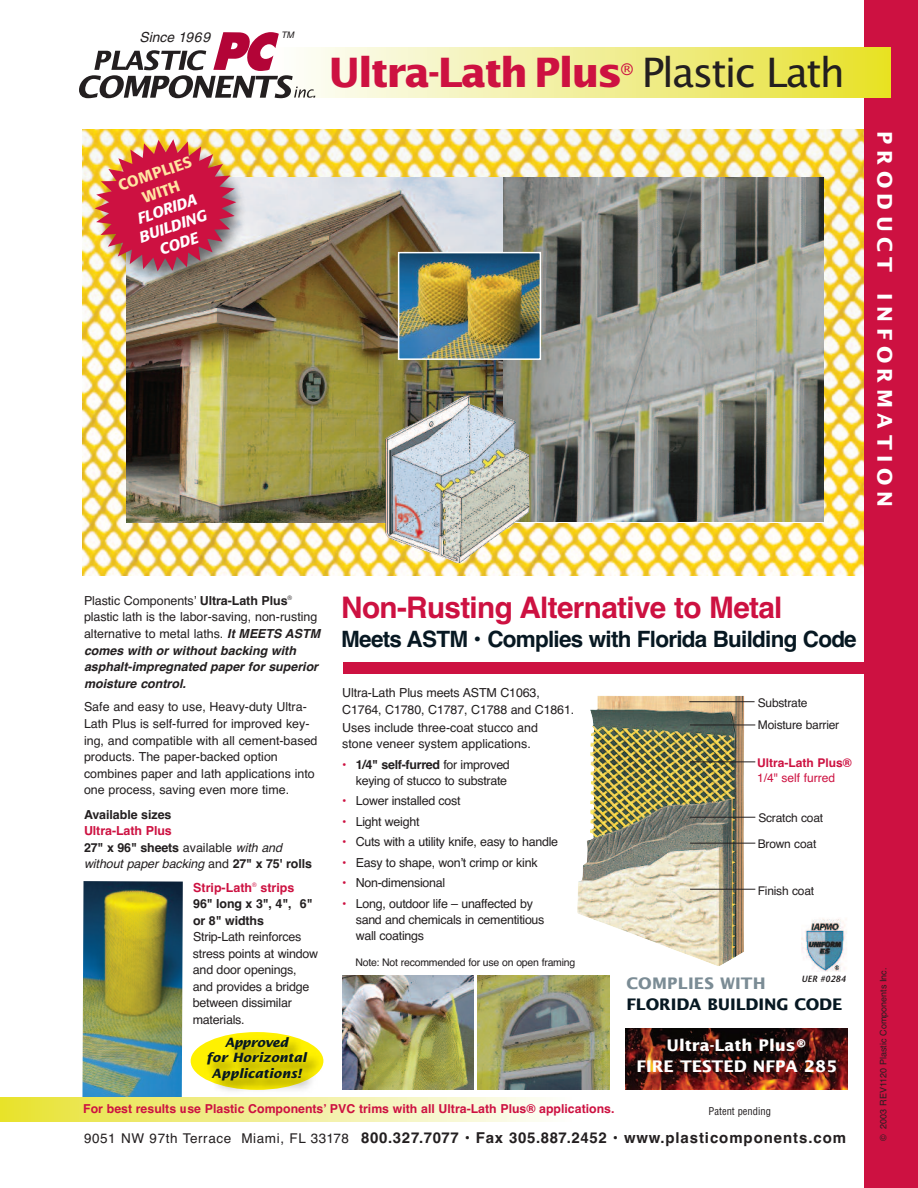
<style>
.page{position:relative;width:918px;height:1188px;background:#fff}
.page>*{position:absolute;margin:0;border:0;box-sizing:border-box;transform-origin:0 0}
.t1{font:700 40.5px "Lucida Sans";letter-spacing:-.05em;color:#cd1141}
.t2{font:40.5px "Lucida Grande";letter-spacing:-.045em;color:#231f20}
.t3{font:700 29.7px "Helvetica";letter-spacing:-.02em;color:#cd1141}
.t4{font:700 22.5px "Helvetica";letter-spacing:-.035em;color:#071822}
.t5{font:700 20.25px "Lucida Sans";letter-spacing:.275em;color:#fff}
.t6{font:16.5px "Stone Sans";color:#cd1141}
.t7{font:700 16.05px/20.9px "Lucida Sans";color:#fff;text-align:center}
.t8{font:700 15.9px "Lucida Sans";letter-spacing:-.005em;color:#071822}
.t9{font:700 15.9px "Lucida Sans";letter-spacing:.015em;color:#7b8c95}
.t10{font:500 15.45px "Formata";color:#ffe5a1}
.t11{font:italic 500 15.3px/18.1px "Formata";color:#fff;text-align:center}
.t12{font:500 15.3px "Formata";color:#ffe5a1}
.t13{font:700 15px "Helvetica";letter-spacing:.045em;color:#231f20}
.t14{font:italic 13.8px "Helvetica";color:#231f20}
.t15{font:italic 700 12.75px/15.3px "Lucida Sans";color:#071822;text-align:center}
.t16{font:12.45px/16.6px "Helvetica";letter-spacing:-.01em;color:#231f20}
.t17{font:italic 700 12.45px/16.6px "Helvetica";color:#231f20}
.t18{font:italic 12.45px/16.5px "Helvetica";letter-spacing:-.005em;color:#231f20}
.t19{font:700 12.45px/16.5px "Helvetica";letter-spacing:-.005em;color:#231f20}
.t20{font:700 12.3px "Helvetica";color:#cd1141}
.t21{font:12px/21.9px "Helvetica";letter-spacing:-.015em;color:#231f20}
.t22{font:700 12px "Helvetica";color:#cd1141}
.t23{font:12px "Helvetica";color:#cd1141}
.t24{font:10.5px "Helvetica";letter-spacing:-.02em;color:#231f20}
.t25{font:condensed 10.5px "Helvetica";color:#231f20}
.t26{font:9px "Helvetica";color:#231f20}
.t27{font:italic 600 9px "Stone Sans";color:#231f20}
.t28{font:italic 9px "Helvetica";color:#231f20}
.s1{font-weight:400;font-style:normal}
.s2{font-style:normal}
.s3{font-weight:700;font-style:normal;color:#cd1141}
.s4{font-weight:700;font-style:normal}
.s5{color:#cd1141}
.s6{font-weight:700}
.s7{font-weight:400;font-size:13.5px}
</style>
<div class="page">
<img style="left:577px;top:696px;width:167px;height:270px">
<hr style="left:689px;top:701px;width:66px;height:1px;background:#231f20">
<hr style="left:690px;top:725px;width:65px;height:1px;background:#231f20">
<hr style="left:690px;top:761px;width:65px;height:1px;background:#231f20">
<hr style="left:690px;top:817px;width:65px;height:1px;background:#231f20">
<hr style="left:690px;top:843px;width:65px;height:1px;background:#231f20">
<hr style="left:690px;top:889px;width:65px;height:1px;background:#231f20">
<img style="left:82px;top:130px;width:782px;height:445px">
<img style="left:127px;top:177px;width:376px;height:346px">
<img style="left:503px;top:177px;width:320px;height:345px">
<img style="left:385px;top:395px;width:144px;height:168px">
<img style="left:82px;top:129px;width:195px;height:185px">
<img style="left:95px;top:139px;width:141px;height:132px">
<img style="left:82px;top:881px;width:101px;height:216px">
<svg style="left:0;top:1097px;width:546px;height:24px;background:#f1ef96"></svg>
<div style="left:864px;top:0;width:54px;height:1188px;background:#cd1141"></div>
<div style="left:271px;top:47px;width:620px;height:50px;background:linear-gradient(to right,#fcfeff,#e7e12f)"></div>
<div style="left:343px;top:662px;width:556px;height:12px;background:#cd1141"></div>
<img style="left:801px;top:918px;width:46px;height:53px">
<img style="left:626px;top:1028px;width:221px;height:62px">
<svg style="left:79px;top:32px;width:236px;height:66px"></svg>
<img style="left:401px;top:255px;width:137px;height:102px">
<div style="left:398px;top:252px;width:143px;height:108px;border:2px solid #fff"></div>
<img style="left:183px;top:1032px;width:159px;height:90px">
<img style="left:342px;top:975px;width:132px;height:114px">
<img style="left:477px;top:976px;width:132px;height:113px">
<p class="t14" style="left:140px;top:32px;width:72px">Since 1969</p>
<p class="t28" style="left:281px;top:30px;width:14px">TM</p>
<p class="t10" style="left:117px;top:180px;width:78px;rotate:-19deg">COMPLIES</p>
<p class="t12" style="left:141px;top:192px;width:40px;rotate:-19deg">WITH</p>
<p class="t11" style="left:131px;top:213px;width:72px;rotate:-19deg">FLORIDA<br>BUILDING<br>CODE</p>
<h1 class="t1" style="left:328px;top:56px;width:296px">Ultra-Lath Plus</h1>
<h3 class="t6" style="left:621px;top:63px;width:14px">®</h3>
<h1 class="t2" style="left:642px;top:50px;width:205px">Plastic Lath</h1>
<h3 class="t5" style="left:893px;top:131px;width:377px;rotate:90deg">PRODUCT INFORMATION</h3>
<p class="t17" style="left:84px;top:592px;width:238px"><span class="s1">Plastic Components’</span> <span class="s2">Ultra-Lath Plus</span><sup>® </sup><span class="s1">plastic lath is the labor-saving, non-rusting alternative to metal laths.</span> It MEETS ASTM comes with or without backing with asphalt-impregnated paper for superior moisture control.</p>
<p class="t16" style="left:84px;top:699px;width:235px">Safe and easy to use, Heavy-duty Ultra-Lath Plus is self-furred for improved key&shy;ing, and compatible with all cement-based products. The paper-backed option combines paper and lath applications into one process, saving even more time.</p>
<p class="t19" style="left:84px;top:806px;width:89px">Available sizes</p>
<p class="t18" style="left:84px;top:822px;width:229px"><span class="s3">Ultra-Lath Plus<br></span><span class="s4">27" x 96" sheets</span> <span class="s2">available</span> with and without paper backing <span class="s2">and</span> <span class="s4">27" x 75' rolls</span></p>
<p class="t19" style="left:193px;top:879px;width:121px"><span class="s5">Strip-Lath</span><sup>®</sup> <span class="s5">strips<br></span>96" long x 3", 4", 6" or 8" widths</p>
<p class="t16" style="left:193px;top:929px;width:127px">Strip-Lath reinforces stress points at window and door openings, and provides a bridge between dissimilar materials.</p>
<h2 class="t3" style="left:341px;top:590px;width:443px">Non-Rusting Alternative to Metal</h2>
<h3 class="t4" style="left:341px;top:627px;width:517px">Meets ASTM • Complies with Florida Building Code</h3>
<p class="t16" style="left:342px;top:685px;width:234px">Ultra-Lath Plus meets ASTM C1063,<br>C1764, C1780, C1787, C1788 and C1861.</p>
<p class="t16" style="left:342px;top:719px;width:197px;line-height:16.2px">Uses include three-coat stucco and stone veneer system applications.</p>
<p class="t16" style="left:342px;top:756px;width:169px;line-height:16.2px;text-align:right"><span class="s5">•</span> <span class="s6">1/4" self-furred</span> for improved keying of stucco to substrate</p>
<p class="t16" style="left:342px;top:793px;width:120px"><span class="s5">•</span> Lower installed cost</p>
<p class="t16" style="left:342px;top:813px;width:79px"><span class="s5">•</span> Light weight</p>
<p class="t16" style="left:342px;top:834px;width:217px"><span class="s5">•</span> Cuts with a utility knife, easy to handle</p>
<p class="t16" style="left:342px;top:854px;width:197px"><span class="s5">•</span> Easy to shape, won’t crimp or kink</p>
<p class="t16" style="left:342px;top:875px;width:105px"><span class="s5">•</span> Non-dimensional</p>
<p class="t16" style="left:356px;top:896px;width:190px;line-height:16.2px;text-indent:-14px"><span class="s5">•</span> Long, outdoor life – unaffected by sand and chemicals in cementitious wall coatings</p>
<p class="t24" style="left:355px;top:957px;width:221px">Note: Not recommended for use on open framing</p>
<p class="t21" style="left:758px;top:692px;width:83px">Substrate<br>Moisture barrier</p>
<p class="t22" style="left:757px;top:756px;width:96px">Ultra-Lath Plus®</p>
<p class="t23" style="left:757px;top:771px;width:80px">1/4" self furred</p>
<p class="t21" style="left:758px;top:805px;width:67px;line-height:26.1px">Scratch coat<br>Brown coat</p>
<p class="t21" style="left:758px;top:880px;width:58px">Finish coat</p>
<p class="t27" style="left:801px;top:975px;width:46px">UER #0284</p>
<p class="t9" style="left:627px;top:976px;width:141px">COMPLIES WITH</p>
<p class="t8" style="left:627px;top:998px;width:217px">FLORIDA BUILDING CODE</p>
<p class="t15" style="left:206px;top:1036px;width:102px">Approved<br>for Horizontal<br>Applications!</p>
<p class="t7" style="left:636px;top:1036px;width:202px">Ultra-Lath Plus®<br>FIRE TESTED NFPA 285</p>
<p class="t20" style="left:83px;top:1101px;width:533px">For best results use Plastic Components’ PVC trims with all Ultra-Lath Plus® applications.</p>
<p class="t25" style="left:709px;top:1105px;width:64px">Patent pending</p>
<p class="t13" style="left:84px;top:1129px;width:764px"><span class="s7">9051 NW 97th Terrace Miami, FL 33178</span> 800.327.7077 • Fax 305.887.2452 • www.plasticomponents.com</p>
<p class="t26" style="left:878px;top:1141px;width:175px;rotate:-90deg">© 2003 REV1120 Plastic Components Inc.</p>
</div>
